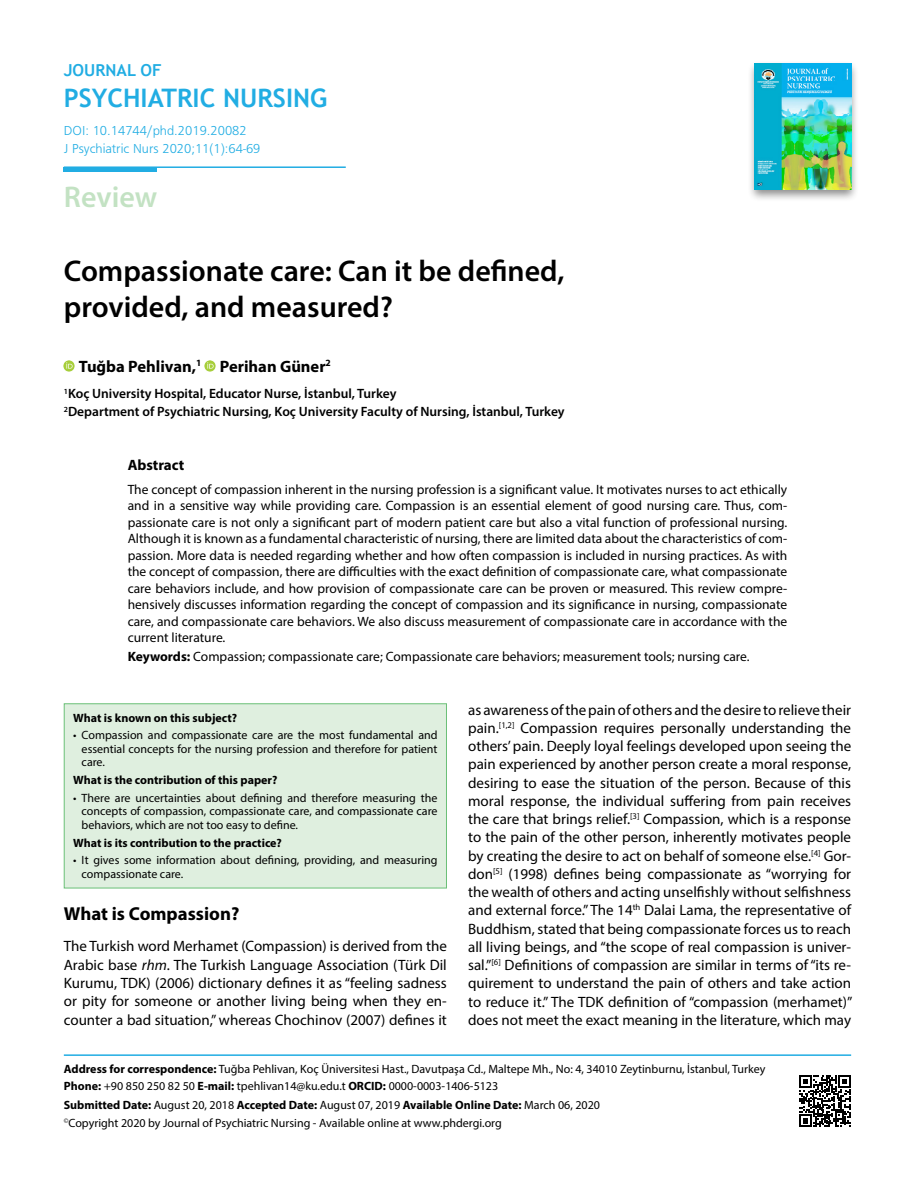
<style>
.page{position:relative;width:915px;height:1191px;background:#fff}
.page>*{position:absolute;margin:0;border:0;box-sizing:border-box;transform-origin:0 0}
.t1{font:600 30px/36px "Myriad Pro";color:#000}
.t2{font:600 30px "Myriad Pro";color:#c3e2c3}
.t3{font:700 25.5px "Trebuchet MS";color:#21ade3}
.t4{font:700 18.75px "Myriad Pro";color:#000}
.t5{font:700 16.5px "Myriad Pro";color:#000}
.t6{font:700 16.5px "Trebuchet MS";color:#21ade3}
.t7{font:15px/18.3px "Myriad Pro";color:#000;text-align:justify}
.t8{font:700 15px "Myriad Pro";color:#000}
.t9{font:13.5px/16.5px "Myriad Pro";color:#000;text-align:justify}
.t10{font:600 13.5px/18px "Myriad Pro";color:#000}
.t11{font:13.5px/18px "Frugal Normal Tr";color:#21ade3}
.t12{font:12px/13.5px "Myriad Pro";color:#000}
.t13{font:700 12px "Myriad Pro";color:#000}
.s1{font-weight:700}
.s2{font-style:italic}
</style>
<div class="page">
<hr style="left:64px;top:1054px;width:786px;height:2px;background:#21ade3">
<hr style="left:64px;top:166px;width:281px;height:2px;background:#21ade3">
<div style="left:746px;top:60px;width:112px;height:143px;background:#000;opacity:.45"></div>
<img style="left:754px;top:64px;width:96px;height:126px">
<div style="left:64px;top:167px;width:93px;height:5px;background:#21ade3"></div>
<svg style="left:64px;top:361px;width:11px;height:11px"></svg>
<svg style="left:205px;top:361px;width:11px;height:11px"></svg>
<div style="left:64px;top:703px;width:382px;height:185px;background:#dfefdf;border:1px solid #6bc077"></div>
<svg style="left:799px;top:1075px;width:51px;height:52px"></svg>
<p class="t6" style="left:64px;top:60px;width:99px">JOURNAL OF</p>
<h2 class="t3" style="left:64px;top:82px;width:265px">PSYCHIATRIC NURSING</h2>
<p class="t11" style="left:64px;top:122px;width:198px">DOI: 10.14744/phd.2019.20082<br>J Psychiatric Nurs 2020;11(1):64-69</p>
<h1 class="t2" style="left:64px;top:177px;width:95px">Review</h1>
<h1 class="t1" style="left:64px;top:252px;width:502px">Compassionate care: Can it be defined, provided, and measured?</h1>
<p class="t5" style="left:79px;top:355px;width:253px">Tuğba Pehlivan,<sup>1</sup> Perihan Güner<sup>2</sup></p>
<p class="t10" style="left:64px;top:384px;width:502px"><sup>1</sup>Koç University Hospital, Educator Nurse, İstanbul, Turkey<br><sup>2</sup>Department of Psychiatric Nursing, Koç University Faculty of Nursing, İstanbul, Turkey</p>
<p class="t8" style="left:128px;top:455px;width:58px">Abstract</p>
<p class="t9" style="left:128px;top:480px;width:661px">The concept of compassion inherent in the nursing profession is a significant value. It motivates nurses to act ethically and in a sensitive way while providing care. Compassion is an essential element of good nursing care. Thus, com&shy;passionate care is not only a significant part of modern patient care but also a vital function of professional nursing.<br>Although it is known as a fundamental characteristic of nursing, there are limited data about the characteristics of com&shy;passion. More data is needed regarding whether and how often compassion is included in nursing practices. As with the concept of compassion, there are difficulties with the exact definition of compassionate care, what compassionate care behaviors include, and how provision of compassionate care can be proven or measured. This review compre&shy;hensively discusses information regarding the concept of compassion and its significance in nursing, compassionate care, and compassionate care behaviors. We also discuss measurement of compassionate care in accordance with the current literature.</p>
<p class="t9" style="left:128px;top:648px;width:623px"><span class="s1">Keywords:</span> Compassion; compassionate care; Compassionate care behaviors; measurement tools; nursing care.</p>
<p class="t13" style="left:73px;top:709px;width:165px">What is known on this subject?</p>
<p class="t12" style="left:82px;top:728px;width:357px;text-align:justify;text-indent:-9px">• Compassion and compassionate care are the most fundamental and essential concepts for the nursing profession and therefore for patient care.</p>
<p class="t13" style="left:73px;top:772px;width:206px">What is the contribution of this paper?</p>
<p class="t12" style="left:82px;top:791px;width:357px;text-align:justify;text-indent:-9px">• There are uncertainties about defining and therefore measuring the concepts of compassion, compassionate care, and compassionate care behaviors, which are not too easy to define.</p>
<p class="t13" style="left:73px;top:834px;width:210px">What is its contribution to the practice?</p>
<p class="t12" style="left:82px;top:853px;width:357px;text-indent:-9px">• It gives some information about defining, providing, and measuring compassionate care.</p>
<p class="t4" style="left:64px;top:901px;width:177px">What is Compassion?</p>
<p class="t7" style="left:64px;top:936px;width:384px">The Turkish word Merhamet (Compassion) is derived from the Arabic base <span class="s2">rhm</span>. The Turkish Language Association (Türk Dil Kurumu, TDK) (2006) dictionary defines it as “feeling sadness or pity for someone or another living being when they en&shy;counter a bad situation,” whereas Chochinov (2007) defines it</p>
<p class="t7" style="left:468px;top:700px;width:386px">as awareness of the pain of others and the desire to relieve their pain.<sup>[1,2]</sup> Compassion requires personally understanding the others’ pain. Deeply loyal feelings developed upon seeing the pain experienced by another person create a moral response, desiring to ease the situation of the person. Because of this moral response, the individual suffering from pain receives the care that brings relief.<sup>[3]</sup> Compassion, which is a response to the pain of the other person, inherently motivates people by creating the desire to act on behalf of someone else.<sup>[4]</sup> Gor&shy;don<sup>[5]</sup> (1998) defines being compassionate as “worrying for the wealth of others and acting unselfishly without selfishness and external force.” The 14<sup>th</sup> Dalai Lama, the representative of Buddhism, stated that being compassionate forces us to reach all living beings, and “the scope of real compassion is univer&shy;sal.”<sup>[6]</sup> Definitions of compassion are similar in terms of “its re&shy;quirement to understand the pain of others and take action to reduce it.” The TDK definition of “compassion (merhamet)” does not meet the exact meaning in the literature, which may</p>
<p class="t12" style="left:64px;top:1061px;width:702px;line-height:16.5px"><span class="s1">Address for correspondence:</span> Tuğba Pehlivan, Koç Üniversitesi Hast., Davutpaşa Cd., Maltepe Mh., No: 4, 34010 Zeytinburnu, İstanbul, Turkey<br><span class="s1">Phone:</span> +90 850 250 82 50 <span class="s1">E-mail:</span> tpehlivan14@ku.edu.t <span class="s1">ORCID:</span> 0000-0003-1406-5123</p>
<p class="t12" style="left:64px;top:1095px;width:537px;line-height:18.6px"><span class="s1">Submitted Date:</span> August 20, 2018 <span class="s1">Accepted Date:</span> August 07, 2019 <span class="s1">Available Online Date:</span> March 06, 2020 <sup>©</sup>Copyright 2020 by Journal of Psychiatric Nursing - Available online at www.phdergi.org</p>
</div>
